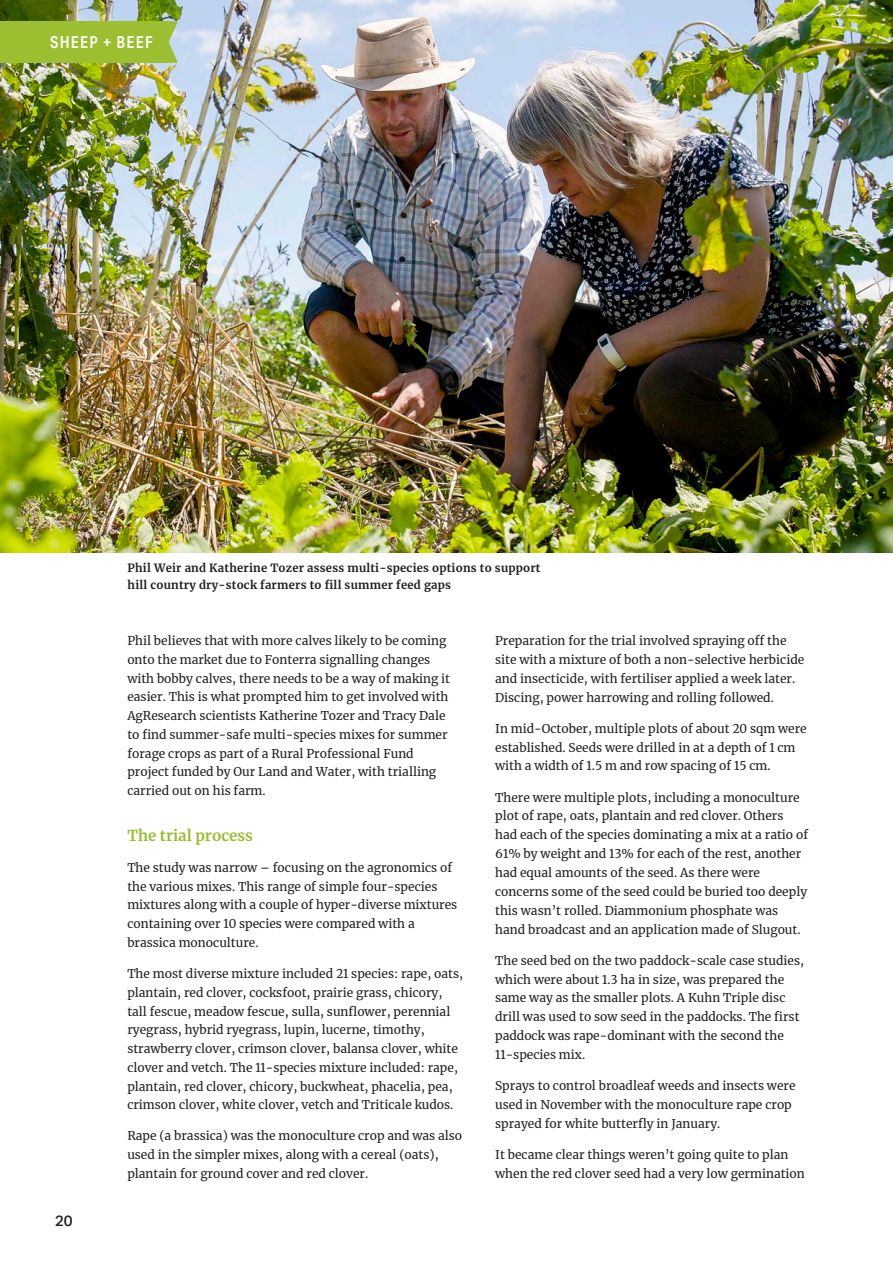
<style>
.page{position:relative;width:893px;height:1263px;background:#fff}
.page>*{position:absolute;margin:0;border:0;box-sizing:border-box;transform-origin:0 0}
.t1{font:500 16.5px "Aktiv Grotesk Cd";letter-spacing:.075em;color:#fff}
.s1{font:700 15px "Merriweather";color:#9bbf30}
.t2{font:500 15px "Aktiv Grotesk";color:#231f20}
.b1{font:12px/18.8px "Merriweather";color:#231f20}
.t3{font:700 11.25px/17.2px "Merriweather";letter-spacing:.02em;color:#231f20}
</style>
<div class="page">
<img style="left:0;top:0;width:893px;height:553px">
<svg style="left:167px;top:21px;width:11px;height:42px"></svg>
<div style="left:0;top:21px;width:167px;height:42px;background:#9bbf30"></div>
<p class="t1" style="left:50px;top:32px;width:104px">SHEEP + BEEF</p>
<p class="t3" style="left:128px;top:559px;width:414px">Phil Weir and Katherine Tozer assess multi-species options to support hill country dry-stock farmers to fill summer feed gaps</p>
<p class="t2" style="left:55px;top:1212px;width:19px">20</p>
<p class="b1" style="left:127px;top:631px;width:324px">Phil believes that with more calves likely to be coming onto the market due to Fonterra signalling changes with bobby calves, there needs to be a way of making it easier. This is what prompted him to get involved with AgResearch scientists Katherine Tozer and Tracy Dale to find summer-safe multi-species mixes for summer forage crops as part of a Rural Professional Fund project funded by Our Land and Water, with trialling carried out on his farm.</p>
<p class="s1" style="left:127px;top:825px;width:127px">The trial process</p>
<p class="b1" style="left:127px;top:858px;width:331px">The study was narrow – focusing on the agronomics of the various mixes. This range of simple four-species mixtures along with a couple of hyper-diverse mixtures containing over 10 species were compared with a brassica monoculture.</p>
<p class="b1" style="left:127px;top:964px;width:337px">The most diverse mixture included 21 species: rape, oats, plantain, red clover, cocksfoot, prairie grass, chicory, tall fescue, meadow fescue, sulla, sunflower, perennial ryegrass, hybrid ryegrass, lupin, lucerne, timothy, strawberry clover, crimson clover, balansa clover, white clover and vetch. The 11-species mixture included: rape, plantain, red clover, chicory, buckwheat, phacelia, pea, crimson clover, white clover, vetch and Triticale kudos.</p>
<p class="b1" style="left:127px;top:1126px;width:336px">Rape (a brassica) was the monoculture crop and was also used in the simpler mixes, along with a cereal (oats), plantain for ground cover and red clover.</p>
<p class="b1" style="left:495px;top:631px;width:311px">Preparation for the trial involved spraying off the site with a mixture of both a non-selective herbicide and insecticide, with fertiliser applied a week later.<br>Discing, power harrowing and rolling followed.</p>
<p class="b1" style="left:495px;top:719px;width:313px">In mid-October, multiple plots of about 20 sqm were established. Seeds were drilled in at a depth of 1 cm with a width of 1.5 m and row spacing of 15 cm.</p>
<p class="b1" style="left:495px;top:787px;width:314px">There were multiple plots, including a monoculture plot of rape, oats, plantain and red clover. Others had each of the species dominating a mix at a ratio of 61% by weight and 13% for each of the rest, another had equal amounts of the seed. As there were concerns some of the seed could be buried too deeply this wasn’t rolled. Diammonium phosphate was hand broadcast and an application made of Slugout.</p>
<p class="b1" style="left:495px;top:950px;width:311px">The seed bed on the two paddock-scale case studies, which were about 1.3 ha in size, was prepared the same way as the smaller plots. A Kuhn Triple disc drill was used to sow seed in the paddocks. The first paddock was rape-dominant with the second the 11-species mix.</p>
<p class="b1" style="left:495px;top:1076px;width:302px">Sprays to control broadleaf weeds and insects were used in November with the monoculture rape crop sprayed for white butterfly in January.</p>
<p class="b1" style="left:495px;top:1145px;width:311px">It became clear things weren’t going quite to plan when the red clover seed had a very low germination</p>
</div>
